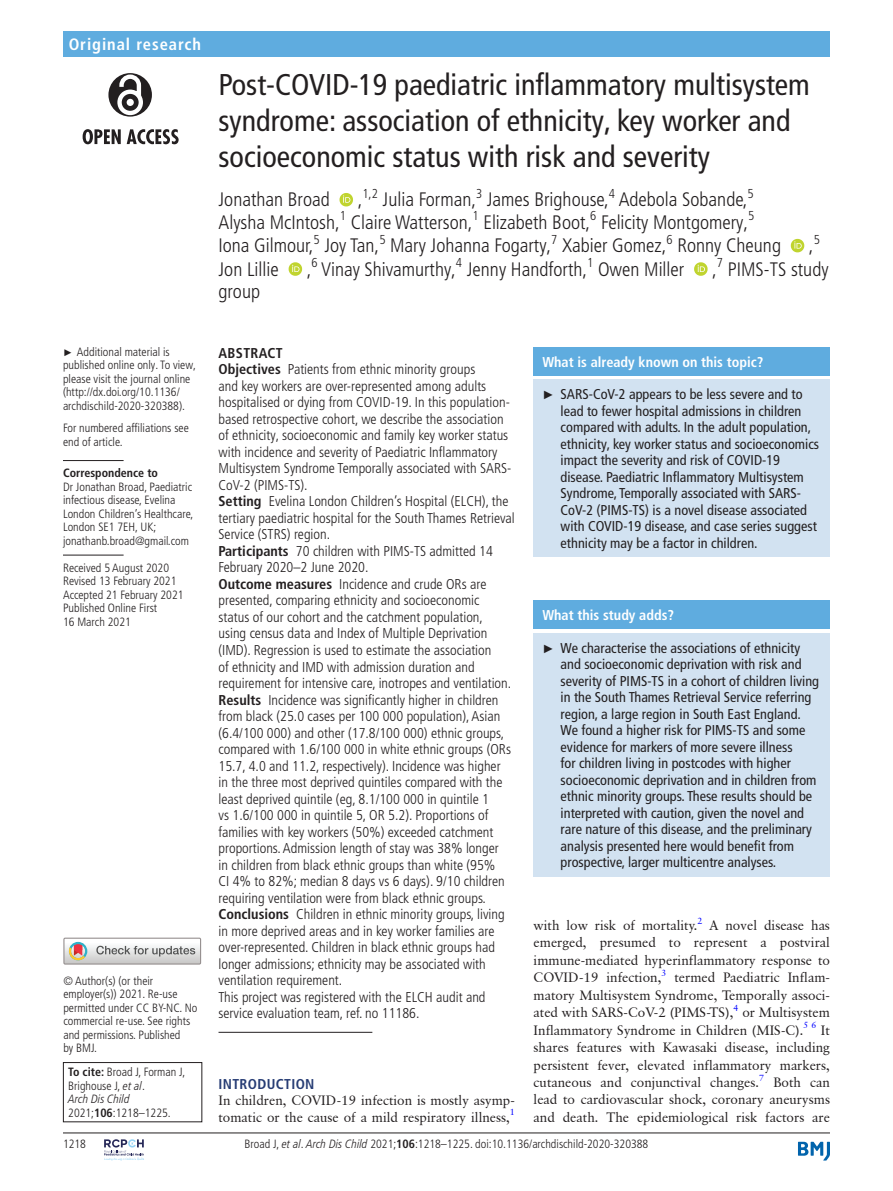
<style>
.page{position:relative;width:893px;height:1191px;background:#fff}
.page>*{position:absolute;margin:0;border:0;box-sizing:border-box;transform-origin:0 0}
.t1{font:condensed 30px/36px "Frutiger LT Pro";color:#231f20}
.t2{font:300 condensed 19.5px/23px "Frutiger LT Pro";color:#231f20;text-align:justify}
.t3{font:700 condensed 16.5px "Frutiger LT Pro";letter-spacing:.055em;color:#fff}
.t4{font:300 condensed 14.25px/16.5px "Frutiger LT Pro";color:#231f20}
.t5{font:condensed 14.25px/16.5px "Frutiger LT Pro";color:#231f20}
.t6{font:700 condensed 14.25px "Frutiger LT Pro";color:#fff}
.t7{font:700 condensed 14.25px "Frutiger LT Pro";letter-spacing:.025em;color:#263c74}
.t8{font:13.5px/17.4px "Classical Garamond BT";color:#231f20;text-align:justify}
.t9{font:300 condensed 12.9px "Frutiger LT Pro";color:#231f20}
.t10{font:300 condensed 12px/13.5px "Frutiger LT Pro";color:#231f20}
.t11{font:700 condensed 12px "Frutiger LT Pro";color:#231f20}
.s1{font-family:"Arial";font-weight:400;font-stretch:normal;font-size:9.75px}
.s2{font-weight:700}
.s3{font-style:italic}
.s4{font-family:"Arial";font-stretch:normal;font-size:12px}
</style>
<div class="page">
<hr style="left:63px;top:1132px;width:767px;height:1px;background:#231f20">
<svg style="left:104px;top:1139px;width:40px;height:21px"></svg>
<svg style="left:798px;top:1141px;width:32px;height:19px"></svg>
<div style="left:63px;top:31px;width:767px;height:25px;background:#5facdf"></div>
<svg style="left:339px;top:193px;width:14px;height:13px"></svg>
<svg style="left:791px;top:239px;width:13px;height:13px"></svg>
<svg style="left:289px;top:262px;width:13px;height:14px"></svg>
<svg style="left:694px;top:262px;width:14px;height:14px"></svg>
<div style="left:63px;top:1062px;width:139px;height:60px;border:1px solid #231f20"></div>
<hr style="left:63px;top:460px;width:61px;height:1px;background:#231f20">
<hr style="left:63px;top:555px;width:61px;height:1px;background:#231f20">
<div style="left:63px;top:937px;width:138px;height:27px;border:1px solid #969090"></div>
<svg style="left:64px;top:938px;width:137px;height:26px"></svg>
<hr style="left:219px;top:1032px;width:153px;height:1px;background:#231f20">
<div style="left:534px;top:347px;width:296px;height:28px;background:#5facdf"></div>
<div style="left:534px;top:380px;width:296px;height:177px;background:#d2e2f1"></div>
<div style="left:534px;top:600px;width:296px;height:29px;background:#5facdf"></div>
<div style="left:534px;top:633px;width:296px;height:243px;background:#d2e2f1"></div>
<div style="left:108px;top:73px;width:44px;height:44px;background:#231f20;border-radius:50%"></div>
<svg style="left:83px;top:129px;width:38px;height:15px"></svg>
<svg style="left:127px;top:129px;width:52px;height:15px"></svg>
<svg style="left:115px;top:73px;width:30px;height:44px"></svg>
<div style="left:127px;top:99px;width:7px;height:7px;background:#fff;border-radius:50%"></div>
<p class="t3" style="left:69px;top:34px;width:134px">Original research</p>
<p class="t10" style="left:63px;top:345px;width:135px"><span class="s1">►</span> Additional material is published online only. To view, please visit the journal online (http://dx.doi.org/10.1136/ archdischild-2020-320388).</p>
<p class="t10" style="left:63px;top:421px;width:127px">For numbered affiliations see end of article.</p>
<p class="t11" style="left:63px;top:466px;width:97px">Correspondence to</p>
<p class="t10" style="left:63px;top:480px;width:132px">Dr Jonathan Broad, Paediatric infectious disease, Evelina<br>London Children’s Healthcare,<br>London SE1 7EH, UK; jonathanb.broad@gmail.com</p>
<p class="t10" style="left:63px;top:561px;width:122px">Received 5 August 2020<br>Revised 13 February 2021<br>Accepted 21 February 2021<br>Published Online First<br>16 March 2021</p>
<p class="t10" style="left:63px;top:973px;width:136px">© Author(s) (or their employer(s)) 2021. Re-use permitted under CC BY-NC. No commercial re-use. See rights and permissions. Published<br>by BMJ.</p>
<p class="t10" style="left:68px;top:1065px;width:118px"><span class="s2">To cite:</span> Broad J, Forman J,<br>Brighouse J, <span class="s3">et al</span>.<br><span class="s3">Arch Dis Child<br></span>2021;<span class="s2">106</span>:1218–1225.</p>
<h1 class="t1" style="left:219px;top:66px;width:593px">Post-COVID-19 paediatric inflammatory multisystem syndrome: association of ethnicity, key worker and socioeconomic status with risk and severity</h1>
<h2 class="t2" style="left:219px;top:188px;width:113px">Jonathan Broad</h2>
<h2 class="t2" style="left:218px;top:188px;width:537px;text-indent:139px">,<sup>1,2</sup> Julia Forman,<sup>3</sup> James Brighouse,<sup>4</sup> Adebola Sobande,<sup>5<br></sup>Alysha McIntosh,<sup>1</sup> Claire Watterson,<sup>1</sup> Elizabeth Boot,<sup>6</sup> Felicity Montgomery,<sup>5<br></sup>Iona Gilmour,<sup>5</sup> Joy Tan,</h2>
<p class="t9" style="left:379px;top:232px;width:8px">5</p>
<h2 class="t2" style="left:390px;top:234px;width:162px">Mary Johanna Fogarty,</h2>
<p class="t9" style="left:551px;top:232px;width:8px">7</p>
<h2 class="t2" style="left:562px;top:234px;width:106px">Xabier Gomez,</h2>
<p class="t9" style="left:666px;top:232px;width:8px">6</p>
<h2 class="t2" style="left:677px;top:234px;width:105px">Ronny Cheung</h2>
<p class="t9" style="left:814px;top:232px;width:8px">5</p>
<h2 class="t2" style="left:809px;top:234px;width:6px">,</h2>
<h2 class="t2" style="left:219px;top:258px;width:62px">Jon Lillie</h2>
<h2 class="t2" style="left:307px;top:258px;width:379px">,<sup>6</sup> Vinay Shivamurthy,<sup>4</sup> Jenny Handforth,<sup>1</sup> Owen Miller</h2>
<h2 class="t2" style="left:712px;top:258px;width:118px">,<sup>7</sup> PIMS-TS study</h2>
<h2 class="t2" style="left:219px;top:280px;width:43px">group</h2>
<p class="t4" style="left:219px;top:344px;width:298px"><span class="s2">ABSTRACT<br>Objectives</span> Patients from ethnic minority groups<br>and key workers are over-represented among adults hospitalised or dying from COVID-19. In this population&shy;based retrospective cohort, we describe the association of ethnicity, socioeconomic and family key worker status with incidence and severity of Paediatric Inflammatory Multisystem Syndrome Temporally associated with SARS-CoV-2 (PIMS-TS).<br><span class="s2">Setting</span> Evelina London Children’s Hospital (ELCH), the tertiary paediatric hospital for the South Thames Retrieval Service (STRS) region.<br><span class="s2">Participants</span> 70 children with PIMS-TS admitted 14<br>February 2020–2 June 2020.<br><span class="s2">Outcome measures</span> Incidence and crude ORs are presented, comparing ethnicity and socioeconomic<br>status of our cohort and the catchment population,<br>using census data and Index of Multiple Deprivation (IMD). Regression is used to estimate the association<br>of ethnicity and IMD with admission duration and requirement for intensive care, inotropes and ventilation.<br><span class="s2">Results</span> Incidence was significantly higher in children from black (25.0 cases per 100 000 population), Asian (6.4/100 000) and other (17.8/100 000) ethnic groups, compared with 1.6/100 000 in white ethnic groups (ORs 15.7, 4.0 and 11.2, respectively). Incidence was higher<br>in the three most deprived quintiles compared with the least deprived quintile (eg, 8.1/100 000 in quintile 1<br>vs 1.6/100 000 in quintile 5, OR 5.2). Proportions of families with key workers (50%) exceeded catchment proportions. Admission length of stay was 38% longer<br>in children from black ethnic groups than white (95%<br>CI 4% to 82%; median 8 days vs 6 days). 9/10 children requiring ventilation were from black ethnic groups.<br><span class="s2">Conclusions</span> Children in ethnic minority groups, living in more deprived areas and in key worker families are over-represented. Children in black ethnic groups had longer admissions; ethnicity may be associated with ventilation requirement.<br>This project was registered with the ELCH audit and service evaluation team, ref. no 11186.</p>
<p class="t7" style="left:219px;top:1075px;width:98px">INTRODUCTION</p>
<p class="t8" style="left:219px;top:1091px;width:298px;line-height:16.5px">In children, COVID-19 infection is mostly asymp&shy;tomatic or the cause of a mild respiratory illness,<sup>1</sup></p>
<p class="t6" style="left:543px;top:353px;width:222px">What is already known on this topic?</p>
<p class="t5" style="left:561px;top:386px;width:260px;text-indent:-18px"><span class="s4">►</span> SARS-CoV-2 appears to be less severe and to lead to fewer hospital admissions in children compared with adults. In the adult population, ethnicity, key worker status and socioeconomics impact the severity and risk of COVID-19 disease. Paediatric Inflammatory Multisystem Syndrome, Temporally associated with SARS-CoV-2 (PIMS-TS) is a novel disease associated with COVID-19 disease, and case series suggest ethnicity may be a factor in children.</p>
<p class="t6" style="left:543px;top:606px;width:133px">What this study adds?</p>
<p class="t5" style="left:561px;top:639px;width:260px;text-indent:-18px"><span class="s4">►</span> We characterise the associations of ethnicity and socioeconomic deprivation with risk and severity of PIMS-TS in a cohort of children living in the South Thames Retrieval Service referring region, a large region in South East England.<br>We found a higher risk for PIMS-TS and some evidence for markers of more severe illness<br>for children living in postcodes with higher socioeconomic deprivation and in children from ethnic minority groups. These results should be interpreted with caution, given the novel and rare nature of this disease, and the preliminary analysis presented here would benefit from prospective, larger multicentre analyses.</p>
<p class="t8" style="left:534px;top:916px;width:170px">with low risk of mortality.<sup>2</sup></p>
<p class="t8" style="left:534px;top:916px;width:298px;text-indent:176px">A novel disease has emerged, presumed to represent a postviral immune-mediated hyperinflammatory response to COVID-19 infection,<sup>3</sup></p>
<p class="t8" style="left:534px;top:968px;width:298px;text-indent:141px">termed Paediatric Inflam&shy;matory Multisystem Syndrome, Temporally associ&shy;ated with SARS-CoV-2 (PIMS-TS),<sup>4</sup> or Multisystem Inflammatory Syndrome in Children (MIS-C).<sup>5</sup> <sup>6</sup> It shares features with Kawasaki disease, including persistent fever, elevated inflammatory markers, cutaneous and conjunctival changes.<sup>7</sup></p>
<p class="t8" style="left:534px;top:1073px;width:298px;text-indent:240px">Both can lead to cardiovascular shock, coronary aneurysms and death. The epidemiological risk factors are</p>
<p class="t10" style="left:63px;top:1136px;width:25px">1218</p>
<p class="t10" style="left:245px;top:1136px;width:405px">Broad J, <span class="s3">et al</span>. <span class="s3">Arch Dis Child</span> 2021;<span class="s2">106</span>:1218–1225. doi:10.1136/archdischild-2020-320388</p>
</div>
